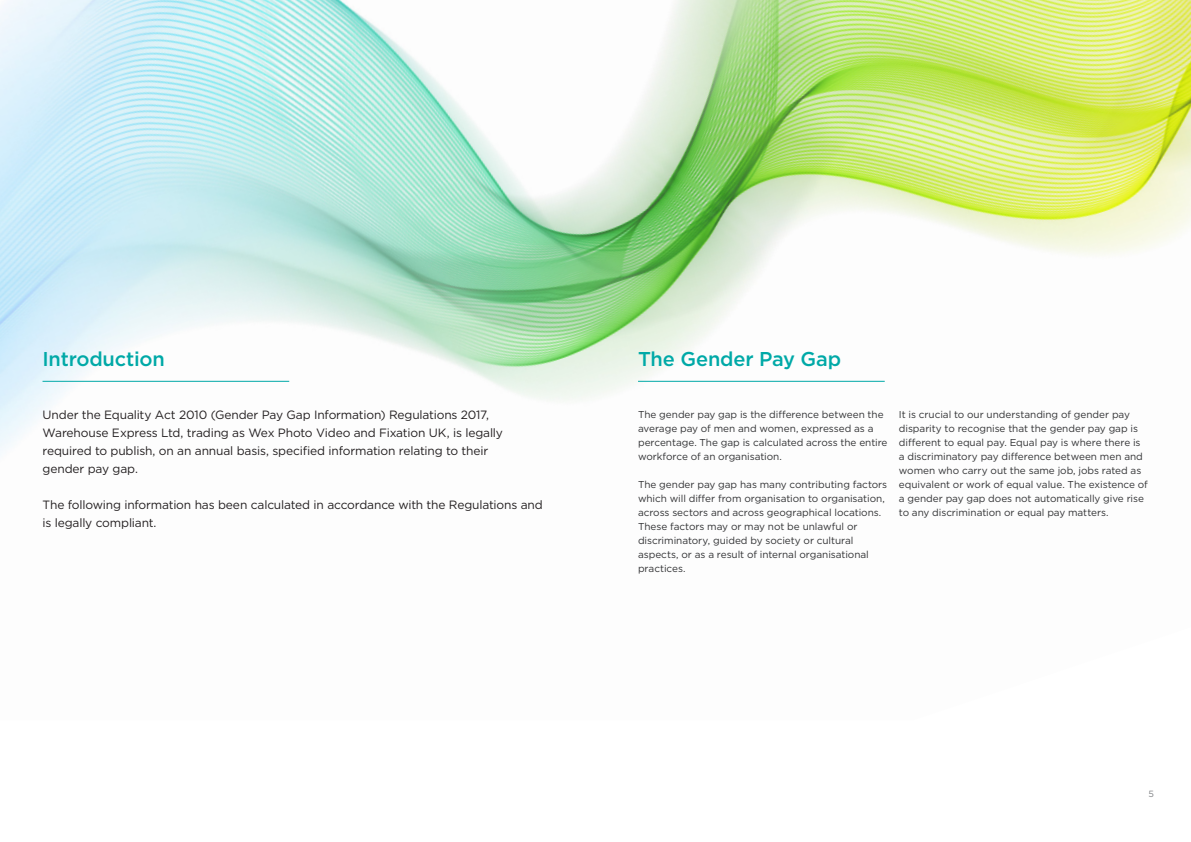
<style>
.page{position:relative;width:1191px;height:842px;background:#fff}
.page>*{position:absolute;margin:0;border:0;box-sizing:border-box;transform-origin:0 0}
.t1{font:500 20px "Gotham";letter-spacing:-.01em;color:#00a9a7}
.t2{font:12px/18px "Gotham";letter-spacing:-.015em;color:#231f20}
.t3{font:10px/14px "Gotham";letter-spacing:-.005em;color:#313234}
.t4{font:9px "Gotham";color:#808285}
</style>
<div class="page">
<img style="left:0;top:0;width:1191px;height:451px">
<hr style="left:43px;top:381px;width:246px;height:1px;background:#00a9a7">
<hr style="left:638px;top:381px;width:246px;height:1px;background:#00a9a7">
<p class="t1" style="left:43px;top:346px;width:124px">Introduction</p>
<p class="t1" style="left:638px;top:346px;width:205px">The Gender Pay Gap</p>
<p class="t2" style="left:43px;top:406px;width:462px">Under the Equality Act 2010 (Gender Pay Gap Information) Regulations 2017,<br>Warehouse Express Ltd, trading as Wex Photo Video and Fixation UK, is legally required to publish, on an annual basis, specified information relating to their</p>
<p class="t2" style="left:43px;top:460px;width:97px">gender pay gap.</p>
<p class="t2" style="left:43px;top:496px;width:502px">The following information has been calculated in accordance with the Regulations and is legally compliant.</p>
<p class="t3" style="left:638px;top:407px;width:251px">The gender pay gap is the difference between the average pay of men and women, expressed as a percentage. The gap is calculated across the entire workforce of an organisation.</p>
<p class="t3" style="left:638px;top:477px;width:251px">The gender pay gap has many contributing factors which will differ from organisation to organisation, across sectors and across geographical locations.<br>These factors may or may not be unlawful or discriminatory, guided by society or cultural aspects, or as a result of internal organisational practices.</p>
<p class="t3" style="left:899px;top:407px;width:250px">It is crucial to our understanding of gender pay disparity to recognise that the gender pay gap is different to equal pay. Equal pay is where there is a discriminatory pay difference between men and women who carry out the same job, jobs rated as equivalent or work of equal value. The existence of a gender pay gap does not automatically give rise to any discrimination or equal pay matters.</p>
<p class="t4" style="left:1148px;top:788px;width:7px">5</p>
</div>
